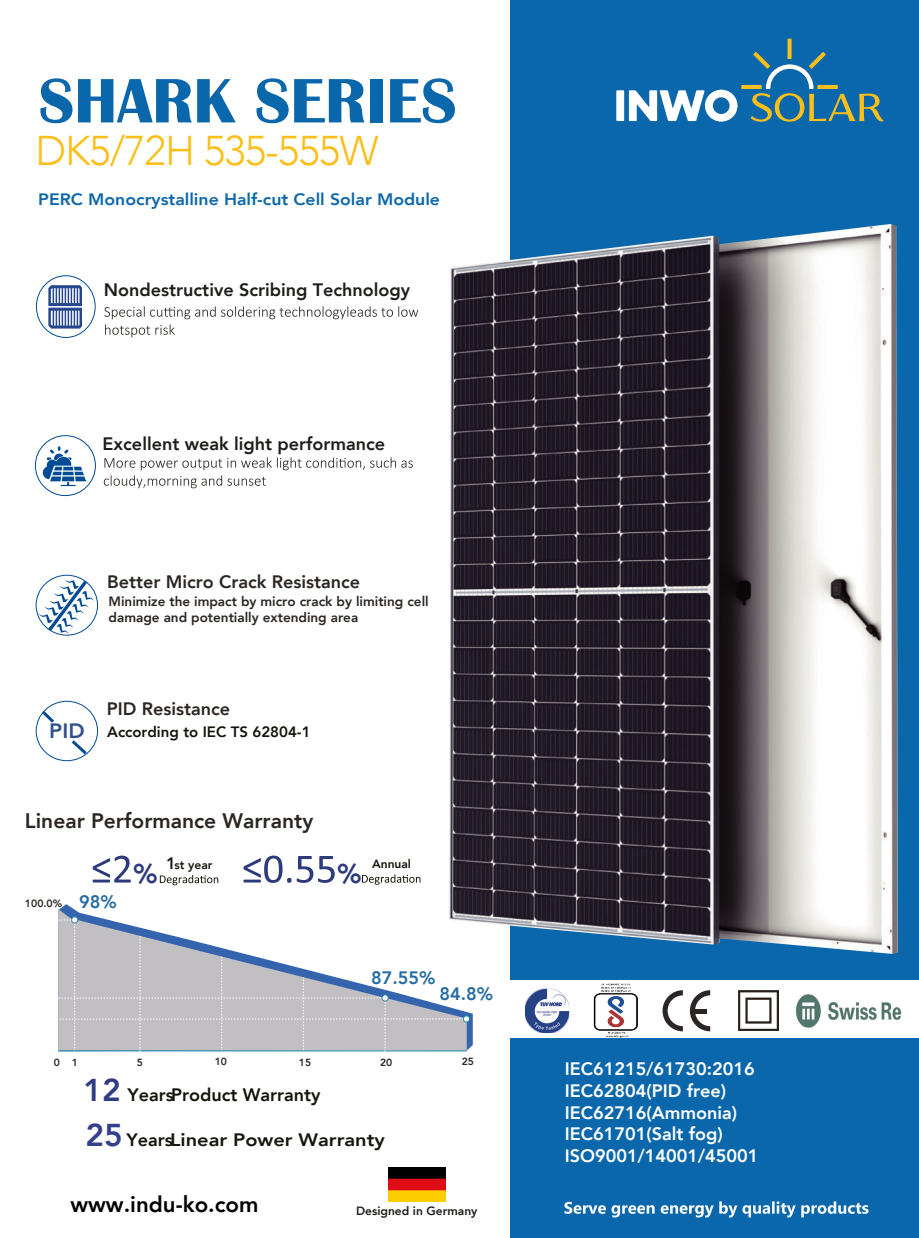
<style>
.page{position:relative;width:919px;height:1238px;background:#fff}
.page>*{position:absolute;margin:0;border:0;box-sizing:border-box;transform-origin:0 0}
.t1{font:700 64.95px "Britannic";color:#0b67ab}
.t2{font:300 41.55px "Avenir";letter-spacing:-.025em;color:#fbbf19}
.t3{font:800 27px "Avenir";color:#2e3b7b}
.t4{font:800 22.2px "Avenir";color:#010101}
.t5{font:800 21px "Avenir";color:#2c2623}
.t6{font:800 20.7px "Avenir";color:#30508c}
.t7{font:800 18px/21.6px "Avenir";color:#fff}
.t8{font:800 18px "Avenir";color:#1d1d1b}
.t9{font:800 18px "Avenir";color:#2b2523}
.t10{font:800 18px "Avenir";color:#16150d;scale:1.11 1}
.t11{font:800 18px "Avenir";color:#14140b}
.t12{font:800 18px "Avenir";color:#246ca3}
.t13{font:800 18px "Avenir";color:#2c2623}
.t14{font:800 16.5px "Avenir";color:#0b67ab;scale:1.07 1}
.t15{font:800 15px "Avenir";color:#14140b}
.t16{font:800 13.5px/16.2px "Avenir";color:#2b2523}
.t17{font:800 12px "Avenir";color:#1d1d1b}
.t18{font:800 12px "Avenir";color:#17160f}
.t19{font:800 12px "Avenir";color:#14140b}
.t20{font:800 10.5px "Avenir";color:#2b2521}
.t21{font:800 10.35px "Avenir";color:#2b2521}
.s1{font-size:16.5px}
.s2{font-size:31.5px;color:#313d83}
.s3{color:#16150d}
.s4{font-size:31.5px;color:#33408b}
.s5{color:#14140b}
</style>
<div class="page">
<div style="left:510px;top:0;width:408px;height:1237px;background:#0b67ab"></div>
<div style="left:36px;top:701px;width:62px;height:60px;border:1px solid #004b96;border-radius:50%"></div>
<svg style="left:39px;top:707px;width:15px;height:16px"></svg>
<svg style="left:71px;top:740px;width:19px;height:17px"></svg>
<svg style="left:104px;top:457px;width:309px;height:31px"></svg>
<div style="left:35px;top:435px;width:61px;height:61px;border:1px solid #004b96;border-radius:50%"></div>
<svg style="left:93px;top:855px;width:38px;height:27px"></svg>
<svg style="left:160px;top:875px;width:58px;height:10px"></svg>
<svg style="left:243px;top:855px;width:92px;height:27px"></svg>
<svg style="left:362px;top:874px;width:58px;height:10px"></svg>
<svg style="left:58px;top:908px;width:43px;height:10px"></svg>
<div style="left:36px;top:275px;width:59px;height:63px;border:1px solid #004b96;border-radius:50%"></div>
<svg style="left:48px;top:285px;width:34px;height:43px"></svg>
<svg style="left:104px;top:306px;width:314px;height:31px"></svg>
<div style="left:36px;top:575px;width:62px;height:60px;border:1px solid #004b96;border-radius:50%"></div>
<div style="left:72px;top:916px;width:6px;height:7px;background:#316bad;border-radius:50%"></div>
<div style="left:71px;top:916px;width:7px;height:7px;border:1px solid #268bad;border-radius:50%"></div>
<svg style="left:58px;top:918px;width:415px;height:134px"></svg>
<div style="left:510px;top:979px;width:408px;height:58px;background:#fff"></div>
<svg style="left:662px;top:990px;width:20px;height:41px"></svg>
<svg style="left:689px;top:990px;width:21px;height:41px"></svg>
<img style="left:738px;top:990px;width:40px;height:40px">
<img style="left:525px;top:988px;width:44px;height:45px">
<img style="left:590px;top:979px;width:51px;height:59px">
<img style="left:795px;top:994px;width:106px;height:33px">
<svg style="left:38px;top:577px;width:56px;height:57px"></svg>
<svg style="left:43px;top:446px;width:43px;height:40px"></svg>
<div style="left:616px;top:90px;width:8px;height:31px;background:#fff"></div>
<svg style="left:629px;top:90px;width:108px;height:32px"></svg>
<svg style="left:787px;top:39px;width:4px;height:20px"></svg>
<hr style="left:741px;top:85px;width:20px;height:4px;background:#fbbf19">
<svg style="left:750px;top:52px;width:133px;height:70px"></svg>
<img style="left:448px;top:224px;width:449px;height:729px">
<img style="left:388px;top:1167px;width:57px;height:34px">
<svg style="left:564px;top:1201px;width:149px;height:16px"></svg>
<svg style="left:719px;top:1201px;width:149px;height:16px"></svg>
<h1 class="t1" style="left:39px;top:64px;width:419px">SHARK SERIES</h1>
<h2 class="t2" style="left:35px;top:126px;width:345px">DK5/72H 535-555W</h2>
<p class="t14" style="left:38px;top:186px;width:377px">PERC Monocrystalline Half-cut Cell Solar Module</p>
<p class="t8" style="left:104px;top:275px;width:308px">Nondestructive Scribing Technology</p>
<p class="t8" style="left:103px;top:429px;width:284px">Excellent weak light performance</p>
<p class="t9" style="left:107px;top:567px;width:255px">Better Micro Crack Resistance</p>
<p class="t16" style="left:109px;top:593px;width:321px">Minimize the impact by micro crack by limiting cell damage and potentially extending area</p>
<p class="t6" style="left:49px;top:714px;width:37px">PID</p>
<p class="t13" style="left:107px;top:694px;width:125px">PID Resistance</p>
<p class="t15" style="left:107px;top:720px;width:205px">According to IEC TS 62804-1</p>
<p class="t5" style="left:25px;top:804px;width:290px">Linear Performance Warranty</p>
<p class="t20" style="left:25px;top:895px;width:39px">100.0%</p>
<p class="t12" style="left:79px;top:888px;width:39px">98%</p>
<h3 class="t3" style="left:133px;top:852px;width:26px">%</h3>
<p class="t18" style="left:166px;top:855px;width:48px"><span class="s1">1</span>st year</p>
<h3 class="t3" style="left:337px;top:852px;width:26px">%</h3>
<p class="t19" style="left:372px;top:854px;width:40px">Annual</p>
<p class="t12" style="left:371px;top:963px;width:66px">87.55%</p>
<p class="t12" style="left:439px;top:979px;width:55px">84.8%</p>
<p class="t21" style="left:54px;top:1053px;width:8px">0</p>
<p class="t21" style="left:215px;top:1053px;width:14px">10</p>
<p class="t21" style="left:72px;top:1053px;width:8px">1</p>
<p class="t21" style="left:137px;top:1053px;width:8px">5</p>
<p class="t21" style="left:299px;top:1053px;width:14px">15</p>
<p class="t21" style="left:380px;top:1053px;width:14px">20</p>
<p class="t21" style="left:462px;top:1053px;width:14px">25</p>
<p class="t11" style="left:84px;top:1080px;width:238px"><span class="s2">12</span> <span class="s3">Years</span> Product Warranty</p>
<p class="t10" style="left:85px;top:1125px;width:271px"><span class="s4">25</span> <span class="s5">Years</span> Linear Power Warranty</p>
<p class="t4" style="left:70px;top:1186px;width:189px">www.indu-ko.com</p>
<p class="t17" style="left:356px;top:1201px;width:123px">Designed in Germany</p>
<p class="t7" style="left:565px;top:1058px;width:195px">IEC61215/61730:2016<br>IEC62804(PID free)<br>IEC62716(Ammonia)<br>IEC61701(Salt fog)<br>ISO9001/14001/45001</p>
</div>
